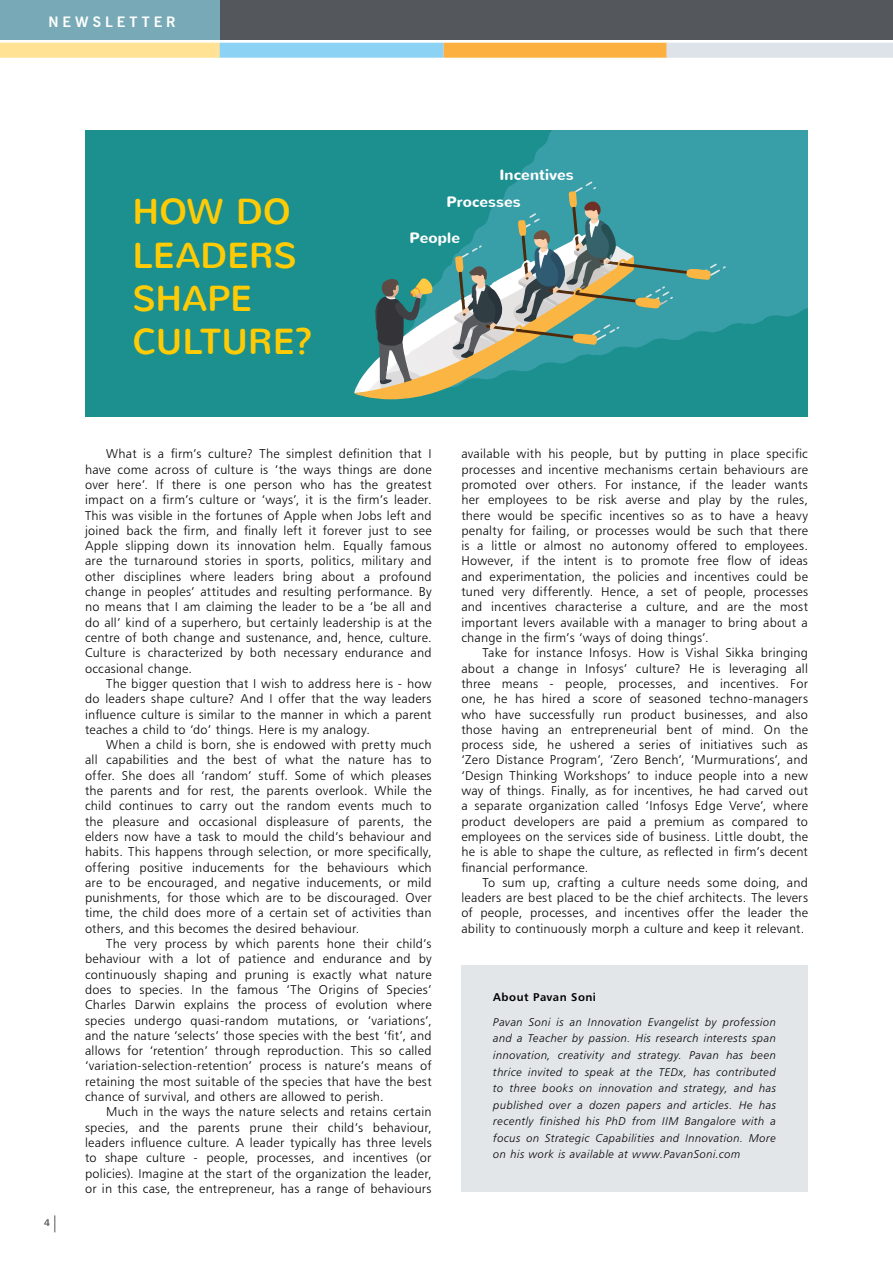
<style>
.page{position:relative;width:893px;height:1263px;background:#fff}
.page>*{position:absolute;margin:0;border:0;box-sizing:border-box;transform-origin:0 0}
.t1{font:36px/43.2px "Nunito";letter-spacing:-.005em;color:#ffcb05}
.t2{font:700 15px "Nunito";letter-spacing:.005em;color:#fff}
.t3{font:700 14.25px "News Gothic BT";letter-spacing:.28em;color:#fff}
.t4{font:12.75px/15.3px "Humanist 777 BT Light B";letter-spacing:.02em;color:#000;text-align:justify}
.t5{font:11.25px/16.5px "Humanist 777 BT Light Italic B";letter-spacing:.035em;color:#000;text-align:justify}
.t6{font:11.25px "Humanist 777 BT Bold B";letter-spacing:.035em;color:#000}
.t7{font:9.75px "Humanist 777 BT Bold B";color:#55575a}
</style>
<div class="page">
<div style="left:0;top:0;width:893px;height:40px;background:#54575b"></div>
<div style="left:0;top:0;width:219px;height:40px;background:#77aab6"></div>
<div style="left:0;top:43px;width:220px;height:15px;background:#ffe293"></div>
<div style="left:220px;top:43px;width:224px;height:15px;background:#8cd2f4"></div>
<div style="left:444px;top:43px;width:224px;height:15px;background:#fbb040"></div>
<div style="left:666px;top:43px;width:227px;height:15px;background:#dde3e8"></div>
<svg style="left:55px;top:1215px;width:1px;height:17px"></svg>
<div style="left:85px;top:131px;width:722px;height:285px;background:#1c8f8f"></div>
<svg style="left:404px;top:131px;width:403px;height:256px;background:#2e999f"></svg>
<svg style="left:354px;top:181px;width:372px;height:218px;background:#519a95"></svg>
<div style="left:461px;top:965px;width:347px;height:227px;background:#e2e6e8"></div>
<p class="t3" style="left:48px;top:13px;width:129px">NEWSLETTER</p>
<h1 class="t1" style="left:132px;top:191px;width:182px">HOW DO<br>LEADERS<br>SHAPE<br>CULTURE?</h1>
<p class="t2" style="left:499px;top:165px;width:76px">Incentives</p>
<p class="t2" style="left:446px;top:192px;width:76px">Processes</p>
<p class="t2" style="left:410px;top:228px;width:52px">People</p>
<p class="t7" style="left:44px;top:1217px;width:7px">4</p>
<p class="t4" style="left:85px;top:446px;width:348px;text-indent:21px">What is a firm’s culture? The simplest definition that I have come across of culture is ‘the ways things are done over here’. If there is one person who has the greatest impact on a firm’s culture or ‘ways’, it is the firm’s leader.<br>This was visible in the fortunes of Apple when Jobs left and joined back the firm, and finally left it forever just to see Apple slipping down its innovation helm. Equally famous are the turnaround stories in sports, politics, military and other disciplines where leaders bring about a profound change in peoples’ attitudes and resulting performance. By no means that I am claiming the leader to be a ‘be all and do all’ kind of a superhero, but certainly leadership is at the centre of both change and sustenance, and, hence, culture.<br>Culture is characterized by both necessary endurance and occasional change.</p>
<p class="t4" style="left:85px;top:676px;width:348px;text-indent:21px">The bigger question that I wish to address here is - how do leaders shape culture? And I offer that the way leaders influence culture is similar to the manner in which a parent teaches a child to ‘do’ things. Here is my analogy.</p>
<p class="t4" style="left:85px;top:737px;width:348px;text-indent:21px">When a child is born, she is endowed with pretty much all capabilities and the best of what the nature has to offer. She does all ‘random’ stuff. Some of which pleases the parents and for rest, the parents overlook. While the child continues to carry out the random events much to the pleasure and occasional displeasure of parents, the elders now have a task to mould the child’s behaviour and habits. This happens through selection, or more specifically, offering positive inducements for the behaviours which are to be encouraged, and negative inducements, or mild punishments, for those which are to be discouraged. Over time, the child does more of a certain set of activities than others, and this becomes the desired behaviour.</p>
<p class="t4" style="left:85px;top:936px;width:348px;text-indent:21px">The very process by which parents hone their child’s behaviour with a lot of patience and endurance and by continuously shaping and pruning is exactly what nature does to species. In the famous ‘The Origins of Species’ Charles Darwin explains the process of evolution where species undergo quasi-random mutations, or ‘variations’, and the nature ‘selects’ those species with the best ‘fit’, and allows for ‘retention’ through reproduction. This so called ‘variation-selection-retention’ process is nature’s means of retaining the most suitable of the species that have the best chance of survival, and others are allowed to perish.</p>
<p class="t4" style="left:85px;top:1104px;width:348px;text-indent:21px">Much in the ways the nature selects and retains certain species, and the parents prune their child’s behaviour, leaders influence culture. A leader typically has three levels to shape culture - people, processes, and incentives (or policies). Imagine at the start of the organization the leader, or in this case, the entrepreneur, has a range of behaviours</p>
<p class="t4" style="left:461px;top:446px;width:348px">available with his people, but by putting in place specific processes and incentive mechanisms certain behaviours are promoted over others. For instance, if the leader wants her employees to be risk averse and play by the rules, there would be specific incentives so as to have a heavy penalty for failing, or processes would be such that there is a little or almost no autonomy offered to employees.<br>However, if the intent is to promote free flow of ideas and experimentation, the policies and incentives could be tuned very differently. Hence, a set of people, processes and incentives characterise a culture, and are the most important levers available with a manager to bring about a change in the firm’s ‘ways of doing things’.</p>
<p class="t4" style="left:461px;top:645px;width:348px;text-indent:21px">Take for instance Infosys. How is Vishal Sikka bringing about a change in Infosys’ culture? He is leveraging all three means - people, processes, and incentives. For one, he has hired a score of seasoned techno-managers who have successfully run product businesses, and also those having an entrepreneurial bent of mind. On the process side, he ushered a series of initiatives such as ‘Zero Distance Program’, ‘Zero Bench’, ‘Murmurations’, and ‘Design Thinking Workshops’ to induce people into a new way of things. Finally, as for incentives, he had carved out a separate organization called ‘Infosys Edge Verve’, where product developers are paid a premium as compared to employees on the services side of business. Little doubt, the he is able to shape the culture, as reflected in firm’s decent financial performance.</p>
<p class="t4" style="left:461px;top:874px;width:348px;text-indent:21px">To sum up, crafting a culture needs some doing, and leaders are best placed to be the chief architects. The levers of people, processes, and incentives offer the leader the ability to continuously morph a culture and keep it relevant.</p>
<p class="t6" style="left:493px;top:990px;width:104px">About Pavan Soni</p>
<p class="t5" style="left:493px;top:1014px;width:284px">Pavan Soni is an Innovation Evangelist by profession and a Teacher by passion. His research interests span innovation, creativity and strategy. Pavan has been thrice invited to speak at the TEDx, has contributed to three books on innovation and strategy, and has published over a dozen papers and articles. He has recently finished his PhD from IIM Bangalore with a focus on Strategic Capabilities and Innovation. More on his work is available at www.PavanSoni.com</p>
</div>
